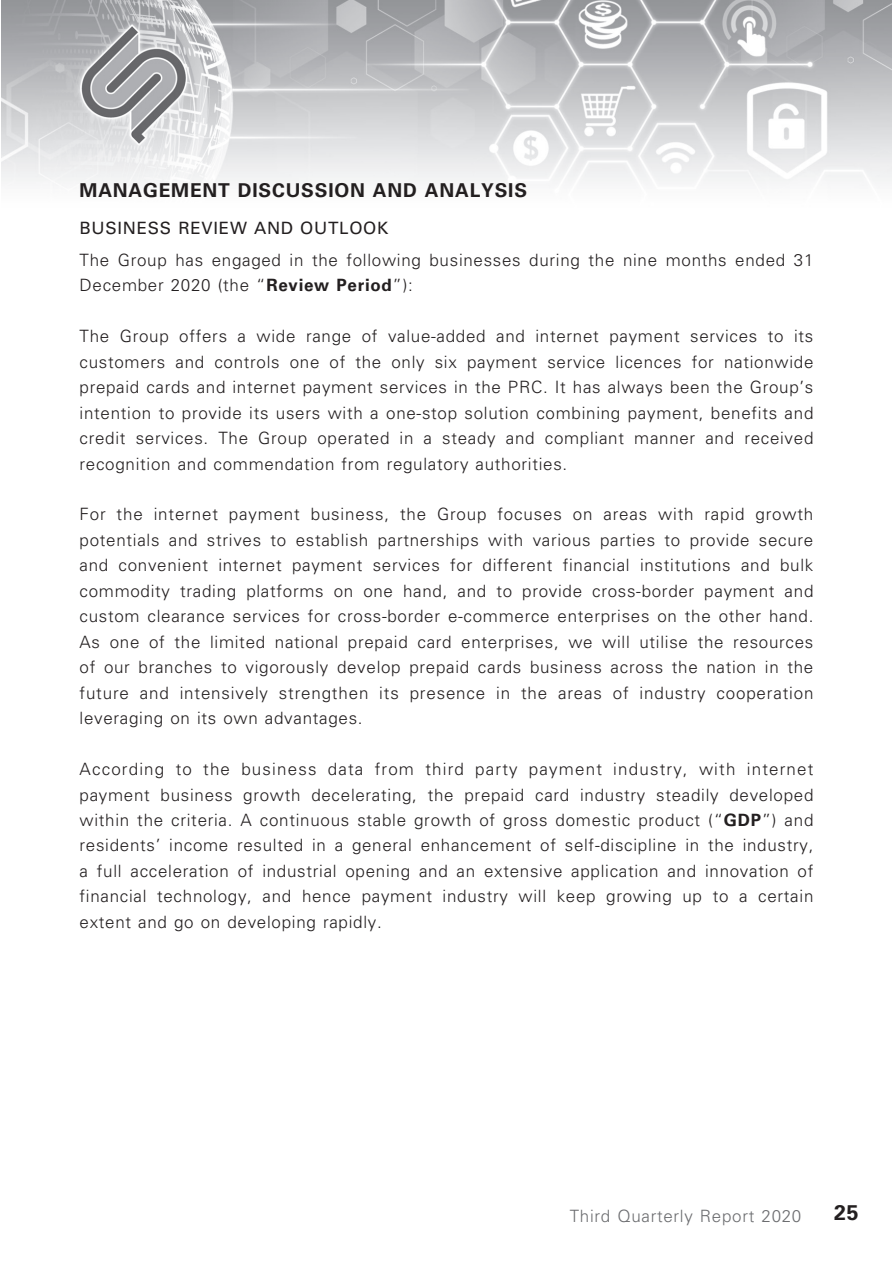
<style>
.page{position:relative;width:893px;height:1263px;background:#fff}
.page>*{position:absolute;margin:0;border:0;box-sizing:border-box;transform-origin:0 0}
.t1{font:700 21.15px "Univers LT Std";color:#231f20}
.t2{font:700 19.05px "Univers";letter-spacing:.04em;color:#231f20}
.t3{font:300 16.95px/25.5px "Univers";letter-spacing:.04em;color:#231f20;text-align:justify}
.t4{font:300 16.95px "Univers";letter-spacing:.04em;color:#6c6d70}
.t5{font:16.95px "Univers";letter-spacing:.04em;color:#231f20}
.s1{font-weight:700}
</style>
<div class="page">
<img style="left:1px;top:0;width:890px;height:186px">
<p class="t2" style="left:80px;top:183px;width:449px">MANAGEMENT DISCUSSION AND ANALYSIS</p>
<p class="t5" style="left:80px;top:222px;width:310px">BUSINESS REVIEW AND OUTLOOK</p>
<p class="t3" style="left:80px;top:249px;width:735px">The Group has engaged in the following businesses during the nine months ended 31<br>December 2020 (the “<span class="s1">Review Period</span>”):</p>
<p class="t3" style="left:80px;top:325px;width:735px">The Group offers a wide range of value-added and internet payment services to its customers and controls one of the only six payment service licences for nationwide prepaid cards and internet payment services in the PRC. It has always been the Group’s intention to provide its users with a one-stop solution combining payment, benefits and credit services. The Group operated in a steady and compliant manner and received recognition and commendation from regulatory authorities.</p>
<p class="t3" style="left:80px;top:503px;width:735px">For the internet payment business, the Group focuses on areas with rapid growth potentials and strives to establish partnerships with various parties to provide secure and convenient internet payment services for different financial institutions and bulk commodity trading platforms on one hand, and to provide cross-border payment and custom clearance services for cross-border e-commerce enterprises on the other hand.<br>As one of the limited national prepaid card enterprises, we will utilise the resources of our branches to vigorously develop prepaid cards business across the nation in the future and intensively strengthen its presence in the areas of industry cooperation leveraging on its own advantages.</p>
<p class="t3" style="left:80px;top:758px;width:735px">According to the business data from third party payment industry, with internet payment business growth decelerating, the prepaid card industry steadily developed within the criteria. A continuous stable growth of gross domestic product (“<span class="s1">GDP</span>”) and residents’ income resulted in a general enhancement of self-discipline in the industry, a full acceleration of industrial opening and an extensive application and innovation of financial technology, and hence payment industry will keep growing up to a certain extent and go on developing rapidly.</p>
<p class="t4" style="left:570px;top:1210px;width:233px">Third Quarterly Report 2020</p>
<p class="t1" style="left:834px;top:1205px;width:26px">25</p>
</div>
